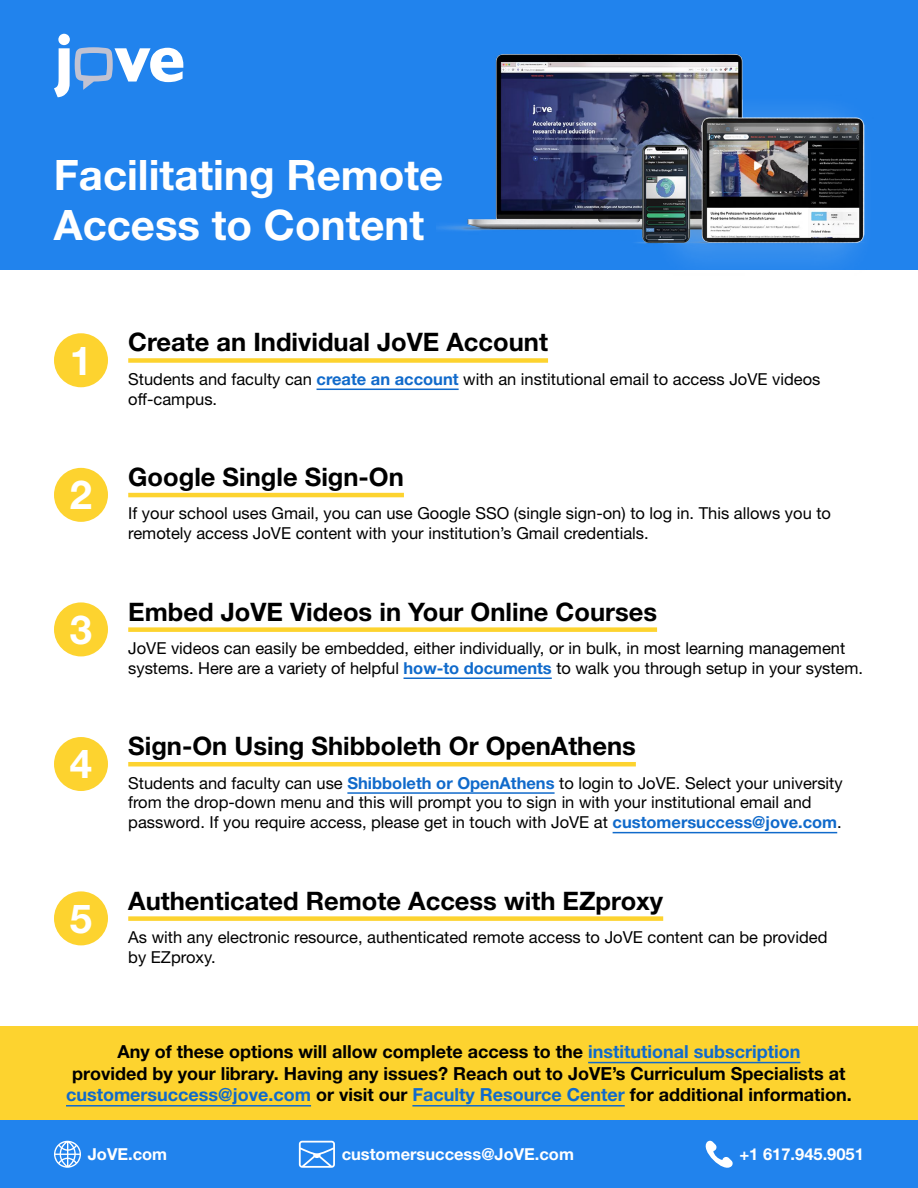
<style>
.page{position:relative;width:918px;height:1188px;background:#fff}
.page>*{position:absolute;margin:0;border:0;box-sizing:border-box;transform-origin:0 0}
.t1{font:700 42px/50.4px "Helvetica Neue LT Std";color:#fff}
.t2{font:700 40.05px "Helvetica Neue LT Std";color:#fff}
.t3{font:700 25.5px "Helvetica Neue LT Std";color:#000}
.t4{font:700 18px/21.6px "Helvetica Neue LT Std";color:#000;text-align:center}
.t5{font:16.5px/19.8px "Helvetica Neue LT Std";color:#000}
.t6{font:700 16.5px "Helvetica Neue LT Std";color:#fff}
.s1{font-weight:700;color:#106acb}
.s2{color:#106acb}
</style>
<div class="page">
<div style="left:0;top:0;width:918px;height:270px;background:#2183ed"></div>
<svg style="left:54px;top:34px;width:129px;height:63px"></svg>
<div style="left:0;top:1026px;width:918px;height:94px;background:#fdd32f"></div>
<hr style="left:588px;top:1062px;width:212px;height:1px;background:#106acb">
<hr style="left:66px;top:1105px;width:245px;height:2px;background:#106acb">
<hr style="left:412px;top:1105px;width:213px;height:2px;background:#106acb">
<img style="left:436px;top:54px;width:429px;height:211px">
<div style="left:128px;top:358px;width:420px;height:5px;background:#fdd32f"></div>
<hr style="left:317px;top:389px;width:142px;height:1px;background:#106acb">
<div style="left:54px;top:333px;width:54px;height:54px;background:#fdd32f;border-radius:50%"></div>
<hr style="left:128px;top:493px;width:276px;height:4px;background:#fdd32f">
<div style="left:54px;top:468px;width:54px;height:54px;background:#fdd32f;border-radius:50%"></div>
<div style="left:128px;top:627px;width:529px;height:5px;background:#fdd32f"></div>
<hr style="left:404px;top:678px;width:148px;height:1px;background:#106acb">
<div style="left:54px;top:602px;width:54px;height:54px;background:#fdd32f;border-radius:50%"></div>
<hr style="left:128px;top:762px;width:508px;height:4px;background:#fdd32f">
<hr style="left:347px;top:792px;width:208px;height:2px;background:#106acb">
<hr style="left:613px;top:832px;width:224px;height:1px;background:#106acb">
<div style="left:54px;top:737px;width:54px;height:54px;background:#fdd32f;border-radius:50%"></div>
<div style="left:128px;top:916px;width:535px;height:5px;background:#fdd32f"></div>
<div style="left:54px;top:891px;width:54px;height:54px;background:#fdd32f;border-radius:50%"></div>
<div style="left:0;top:1120px;width:918px;height:68px;background:#2183ed"></div>
<svg style="left:54px;top:1141px;width:27px;height:27px"></svg>
<svg style="left:299px;top:1141px;width:36px;height:27px"></svg>
<svg style="left:705px;top:1140px;width:28px;height:28px"></svg>
<h1 class="t1" style="left:54px;top:149px;width:391px">Facilitating Remote<br>Access to Content</h1>
<h2 class="t2" style="left:70px;top:336px;width:24px">1</h2>
<h2 class="t2" style="left:70px;top:470px;width:24px">2</h2>
<h2 class="t2" style="left:70px;top:605px;width:24px">3</h2>
<h2 class="t2" style="left:70px;top:739px;width:24px">4</h2>
<h2 class="t2" style="left:70px;top:894px;width:24px">5</h2>
<h3 class="t3" style="left:128px;top:327px;width:421px">Create an Individual JoVE Account</h3>
<p class="t5" style="left:128px;top:369px;width:694px">Students and faculty can <span class="s1">create an account</span> with an institutional email to access JoVE videos off-campus.</p>
<h3 class="t3" style="left:128px;top:461px;width:277px">Google Single Sign-On</h3>
<p class="t5" style="left:128px;top:503px;width:704px">If your school uses Gmail, you can use Google SSO (single sign-on) to log in. This allows you to remotely access JoVE content with your institution’s Gmail credentials.</p>
<h3 class="t3" style="left:128px;top:596px;width:530px">Embed JoVE Videos in Your Online Courses</h3>
<p class="t5" style="left:128px;top:638px;width:736px">JoVE videos can easily be embedded, either individually, or in bulk, in most learning management systems. Here are a variety of helpful <span class="s1">how-to documents</span> to walk you through setup in your system.</p>
<h3 class="t3" style="left:128px;top:730px;width:509px">Sign-On Using Shibboleth Or OpenAthens</h3>
<p class="t5" style="left:128px;top:773px;width:716px">Students and faculty can use <span class="s1">Shibboleth or OpenAthens</span> to login to JoVE. Select your university from the drop-down menu and this will prompt you to sign in with your institutional email and password. If you require access, please get in touch with JoVE at <span class="s1">customersuccess@jove.com</span>.</p>
<h3 class="t3" style="left:128px;top:885px;width:536px">Authenticated Remote Access with EZproxy</h3>
<p class="t5" style="left:128px;top:927px;width:701px">As with any electronic resource, authenticated remote access to JoVE content can be provided by EZproxy.</p>
<p class="t4" style="left:66px;top:1040px;width:787px">Any of these options will allow complete access to the <span class="s2">institutional subscription<br></span>provided by your library. Having any issues? Reach out to JoVE’s Curriculum Specialists at <span class="s2">customersuccess@jove.com</span> or visit our <span class="s2">Faculty Resource Center</span> for additional information.</p>
<p class="t6" style="left:88px;top:1144px;width:81px">JoVE.com</p>
<p class="t6" style="left:342px;top:1144px;width:234px">customersuccess@JoVE.com</p>
<p class="t6" style="left:739px;top:1144px;width:126px">+1 617.945.9051</p>
</div>
